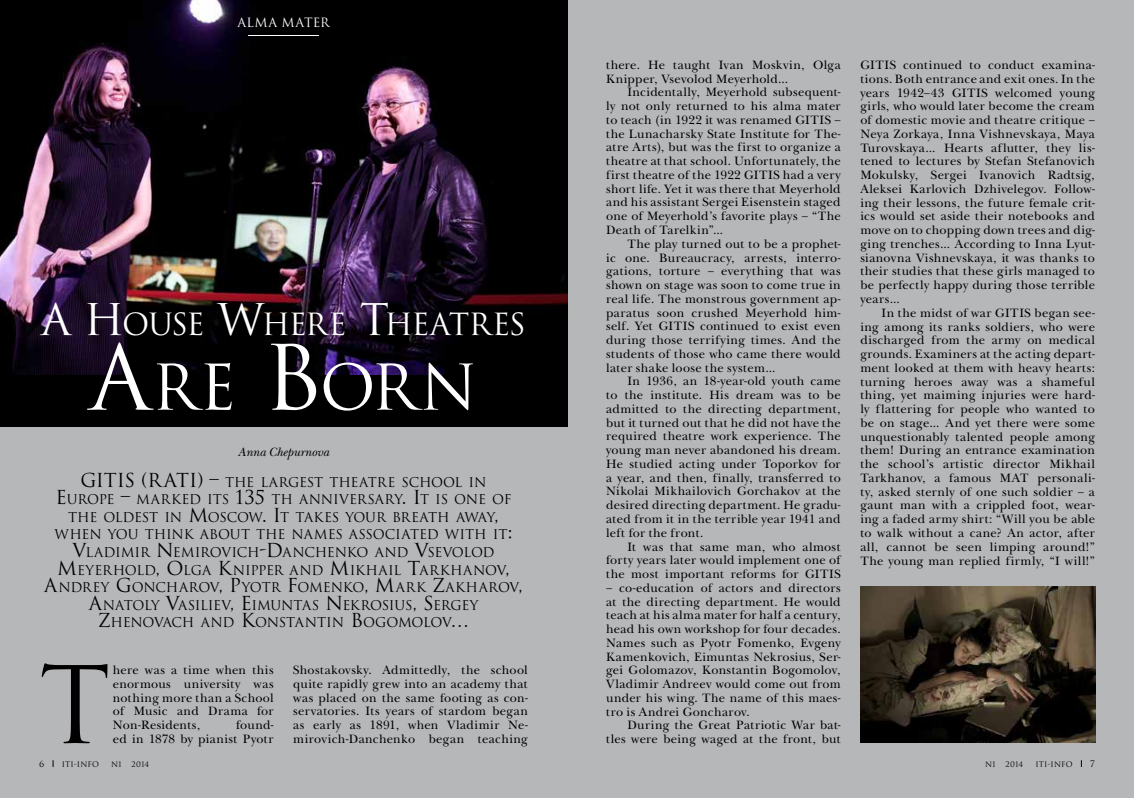
<style>
.page{position:relative;width:1134px;height:798px;background:#fff}
.page>*{position:absolute;margin:0;border:0;box-sizing:border-box;transform-origin:0 0}
.t1{font:103.75px "Romul";color:#000}
.t2{font:61.25px "Romul";color:#fff}
.t3{font:29.75px "Romul";letter-spacing:-.055em;color:#fff}
.t4{font:18.75px "Romul";letter-spacing:-.015em;color:#000}
.t5{font:13.12px "Romul";letter-spacing:-.02em;color:#000}
.t6{font:12.5px/13.8px "New Baskerville C";letter-spacing:.02em;color:#000;text-align:justify}
.t7{font:italic 12.5px "New Baskerville C";letter-spacing:-.005em;color:#000}
.t8{font:12.5px "Romul";letter-spacing:.025em;color:#fff}
.t9{font:8.75px "Romul";color:#000}
.t10{font:7.5px "Romul";letter-spacing:.015em;color:#000}
.s1{font-size:42.5px}
.s2{font-size:87.5px}
.s3{font-size:13.12px}
.s4{font-size:18.75px}
</style>
<div class="page">
<div style="left:0;top:0;width:567px;height:797px;background:#b6b7b9"></div>
<div style="left:567px;top:0;width:567px;height:797px;background:#b6b7b9"></div>
<div style="left:0;top:0;width:568px;height:426px;background:#000"></div>
<img style="left:0;top:0;width:568px;height:374px">
<hr style="left:248px;top:35px;width:71px;height:1px;background:#fff">
<img style="left:860px;top:586px;width:235px;height:156px">
<p class="t8" style="left:237px;top:15px;width:94px">ALMA MATER</p>
<p class="t6" style="left:606px;top:58px;width:236px">there. He taught Ivan Moskvin, Olga<br>Knipper, Vsevolod Meyerhold…</p>
<p class="t6" style="left:606px;top:85px;width:236px;text-indent:21px">Incidentally, Meyerhold subsequent&shy;ly not only returned to his alma mater to teach (in 1922 it was renamed GITIS – the Lunacharsky State Institute for The&shy;atre Arts), but was the first to organize a theatre at that school. Unfortunately, the first theatre of the 1922 GITIS had a very short life. Yet it was there that Meyerhold and his assistant Sergei Eisenstein staged one of Meyerhold’s favorite plays – “The Death of Tarelkin”…</p>
<p class="t6" style="left:606px;top:237px;width:236px;text-indent:21px">The play turned out to be a prophet&shy;ic one. Bureaucracy, arrests, interro&shy;gations, torture – everything that was shown on stage was soon to come true in real life. The monstrous government ap&shy;paratus soon crushed Meyerhold him&shy;self. Yet GITIS continued to exist even during those terrifying times. And the students of those who came there would later shake loose the system…</p>
<p class="t6" style="left:606px;top:374px;width:236px;text-indent:21px">In 1936, an 18‑year-old youth came to the institute. His dream was to be admitted to the directing department, but it turned out that he did not have the required theatre work experience. The young man never abandoned his dream.<br>He studied acting under Toporkov for a year, and then, finally, transferred to Nikolai Mikhailovich Gorchakov at the desired directing department. He gradu&shy;ated from it in the terrible year 1941 and left for the front.</p>
<p class="t6" style="left:606px;top:539px;width:236px;text-indent:21px">It was that same man, who almost forty years later would implement one of the most important reforms for GITIS</p>
<p class="t6" style="left:606px;top:580px;width:236px">– co-education of actors and directors at the directing department. He would teach at his alma mater for half a century, head his own workshop for four decades.<br>Names such as Pyotr Fomenko, Evgeny Kamenkovich, Eimuntas Nekrosius, Ser&shy;gei Golomazov, Konstantin Bogomolov, Vladimir Andreev would come out from under his wing. The name of this maes&shy;tro is Andrei Goncharov.</p>
<p class="t6" style="left:606px;top:718px;width:236px;text-align:right">During the Great Patriotic War bat&shy;tles were being waged at the front, but</p>
<p class="t6" style="left:860px;top:58px;width:236px">GITIS continued to conduct examina&shy;tions. Both entrance and exit ones. In the years 1942–43 GITIS welcomed young girls, who would later become the cream of domestic movie and theatre critique – Neya Zorkaya, Inna Vishnevskaya, Maya Turovskaya… Hearts aflutter, they lis&shy;tened to lectures by Stefan Stefanovich Mokulsky, Sergei Ivanovich Radtsig, Aleksei Karlovich Dzhivelegov. Follow&shy;ing their lessons, the future female crit&shy;ics would set aside their notebooks and move on to chopping down trees and dig&shy;ging trenches… According to Inna Lyut&shy;sianovna Vishnevskaya, it was thanks to their studies that these girls managed to be perfectly happy during those terrible years…</p>
<p class="t6" style="left:860px;top:306px;width:236px;text-indent:21px">In the midst of war GITIS began see&shy;ing among its ranks soldiers, who were discharged from the army on medical grounds. Examiners at the acting depart&shy;ment looked at them with heavy hearts: turning heroes away was a shameful thing, yet maiming injuries were hard&shy;ly flattering for people who wanted to be on stage… And yet there were some unquestionably talented people among them! During an entrance examination the school’s artistic director Mikhail Tarkhanov, a famous MAT personali&shy;ty, asked sternly of one such soldier – a gaunt man with a crippled foot, wear&shy;ing a faded army shirt: “Will you be able to walk without a cane? An actor, after all, cannot be seen limping around!” The young man replied firmly, “I will!”</p>
<h3 class="t3" style="left:41px;top:306px;width:412px"><span class="s1">A H</span>OUSE <span class="s1">W</span>HERE <span class="s1">T</span>HEATR</h3>
<h3 class="t3" style="left:492px;top:306px;width:30px">ES</h3>
<h2 class="t2" style="left:89px;top:351px;width:390px"><span class="s2">A</span>RE <span class="s2">B</span> ORN</h2>
<p class="t7" style="left:238px;top:444px;width:93px">Anna Chepurnova</p>
<h3 class="t4" style="left:80px;top:469px;width:200px">GITIS (RATI) – <span class="s3">THE LARG</span></h3>
<p class="t5" style="left:299px;top:474px;width:71px">EST THEATR</p>
<p class="t5" style="left:387px;top:474px;width:101px">E SCHOOL IN</p>
<p class="t5" style="left:56px;top:492px;width:312px"><span class="s4">E</span>UROPE <span class="s4">–</span> MARKED ITS <span class="s4">135</span> TH ANNIVERSAR</p>
<p class="t5" style="left:394px;top:492px;width:119px">Y<span class="s4">. I</span>T IS ONE OF</p>
<p class="t5" style="left:68px;top:509px;width:432px">THE OLDEST IN <span class="s4">M</span>OSCOW<span class="s4">. I</span>T TAKES YOUR BREATH AWAY<span class="s4">,</span></p>
<p class="t5" style="left:55px;top:527px;width:349px">WHEN YOU THINK ABOUT THE NAMES ASSOCIAT</p>
<p class="t5" style="left:419px;top:527px;width:95px">EDWITHIT<span class="s4">:</span></p>
<p class="t5" style="left:72px;top:544px;width:424px"><span class="s4">V</span>LADIMIR <span class="s4">N</span> EMIROVICH<span class="s4">-D</span>ANCHENKO AND <span class="s4">V</span>S EVOLOD</p>
<p class="t5" style="left:57px;top:562px;width:454px"><span class="s4">M</span>EYERHOLD<span class="s4">, O</span>LGA <span class="s4">K</span>NIPPER AND <span class="s4">M</span>IKHAI L <span class="s4">T</span>ARKHANOV<span class="s4">,</span></p>
<p class="t5" style="left:44px;top:579px;width:480px"><span class="s4">A</span>NDREY <span class="s4">G</span>ONCHAROV<span class="s4">, P</span>YOTR <span class="s4">F</span> OMENKO<span class="s4">, M</span>ARK <span class="s4">Z</span>AKHAROV<span class="s4">,</span></p>
<p class="t5" style="left:89px;top:597px;width:214px"><span class="s4">A</span>NATOLY <span class="s4">V</span>ASI LIEV<span class="s4">, E</span> IMUNTAS</p>
<p class="t5" style="left:325px;top:597px;width:154px"><span class="s4">N</span>EKROSIUS <span class="s4">, S</span>ERGEY</p>
<p class="t5" style="left:98px;top:614px;width:191px"><span class="s4">Z</span>HENOVACH AND <span class="s4">K</span>ONSTA</p>
<p class="t5" style="left:305px;top:614px;width:166px">NTIN <span class="s4">B</span> OGOMOLOV<span class="s4">…</span></p>
<h1 class="t1" style="left:39px;top:644px;width:73px">T</h1>
<p class="t9" style="left:39px;top:758px;width:7px">6</p>
<p class="t10" style="left:62px;top:759px;width:39px">ITI-INFO</p>
<p class="t10" style="left:111px;top:759px;width:12px">N1</p>
<p class="t10" style="left:131px;top:759px;width:19px">2014</p>
<p class="t10" style="left:985px;top:759px;width:12px">N1</p>
<p class="t10" style="left:1005px;top:759px;width:19px">2014</p>
<p class="t10" style="left:1035px;top:759px;width:39px">ITI-INFO</p>
<p class="t9" style="left:1090px;top:758px;width:6px">7</p>
<p class="t6" style="left:113px;top:663px;width:162px">here was a time when this enormous university was nothing more than a School of Music and Drama for Non-Residents,</p>
<p class="t6" style="left:293px;top:663px;width:236px">Shostakovsky. Admittedly, the school quite rapidly grew into an academy that was placed on the same footing as con&shy;servatories. Its years of stardom began as early as 1891, when Vladimir Ne&shy;mirovich-Danchenko began teaching</p>
<p class="t6" style="left:113px;top:718px;width:162px;text-align:right">found-<br>ed in 1878 by pianist Pyotr</p>
</div>
